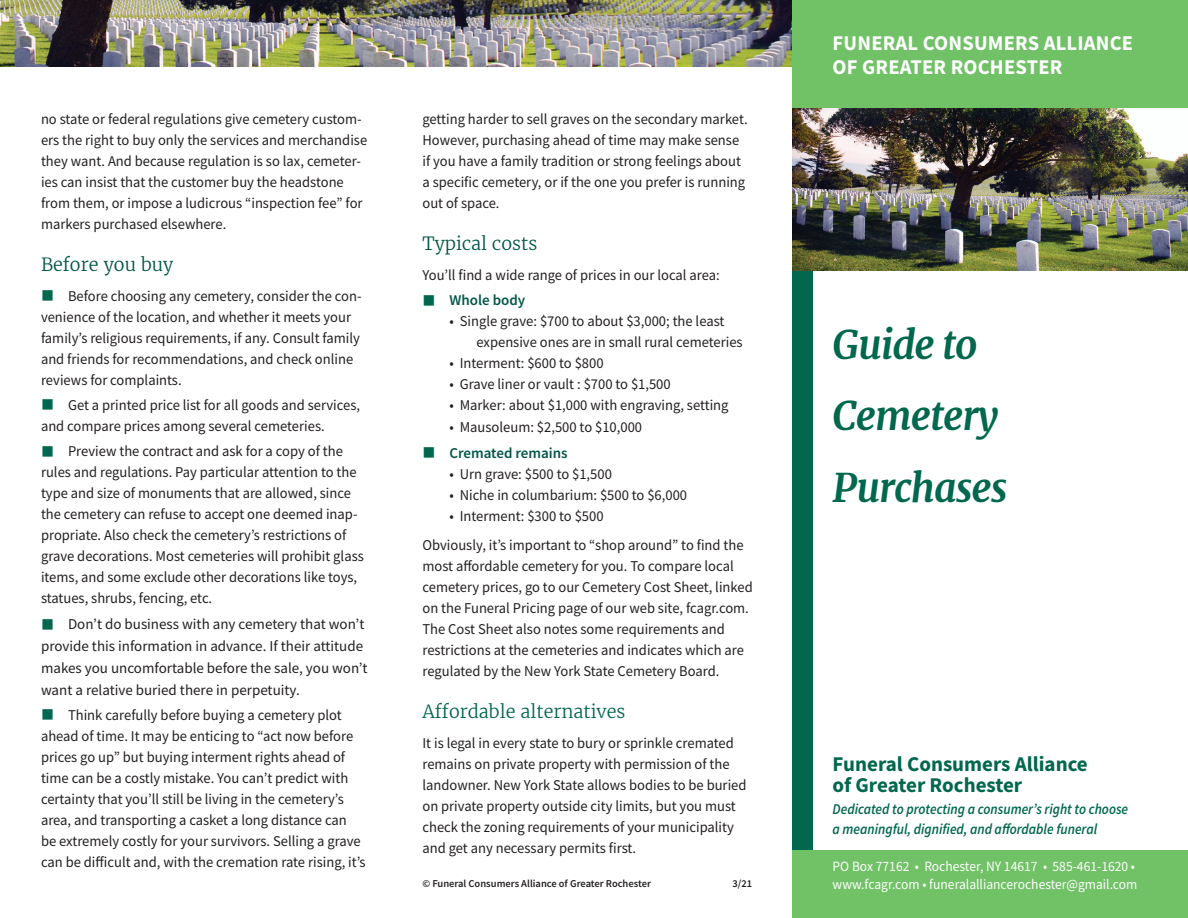
<style>
.page{position:relative;width:1188px;height:918px;background:#fff}
.page>*{position:absolute;margin:0;border:0;box-sizing:border-box;transform-origin:0 0}
.t1{font:italic 700 39px/71.4px "Merriweather";letter-spacing:-.025em;color:#01674d}
.t2{font:700 21px/24px "Source Sans Pro";letter-spacing:.01em;color:#fff}
.t3{font:700 21px/21px "Source Sans Pro";color:#01674d}
.t4{font:300 18px "Merriweather";color:#005746}
.t5{font:300 18px "Merriweather";color:#01674d}
.t6{font:15px/21px "Source Sans Pro";color:#231f20}
.t7{font:italic 600 15px/19.5px "Source Sans Pro";color:#01674d;scale:.9 1}
.t8{font:600 15px "Source Sans Pro";color:#005746}
.t9{font:14.25px/18px "Source Sans Pro";color:#fff;scale:.95 1}
.t10{font:600 10.5px "Source Sans Pro";color:#231f20}
.s1{color:#01674d}
</style>
<div class="page">
<div style="left:792px;top:265px;width:20px;height:586px;background:#01674d"></div>
<div style="left:792px;top:850px;width:396px;height:68px;background:#71c167"></div>
<div style="left:792px;top:0;width:396px;height:108px;background:#71c167"></div>
<img style="left:792px;top:108px;width:396px;height:162px">
<img style="left:0;top:0;width:792px;height:67px">
<p class="t6" style="left:41px;top:108px;width:328px">no state or federal regulations give cemetery custom&shy;ers the right to buy only the services and merchandise they want. And because regulation is so lax, cemeter&shy;ies can insist that the customer buy the headstone from them, or impose a ludicrous “inspection fee” for markers purchased elsewhere.</p>
<p class="t4" style="left:41px;top:253px;width:134px">Before you buy</p>
<p class="t6" style="left:41px;top:285px;width:322px"><span class="s1">■</span> Before choosing any cemetery, consider the con&shy;venience of the location, and whether it meets your family’s religious requirements, if any. Consult family and friends for recommendations, and check online reviews for complaints.</p>
<p class="t6" style="left:41px;top:394px;width:321px"><span class="s1">■</span> Get a printed price list for all goods and services, and compare prices among several cemeteries.</p>
<p class="t6" style="left:41px;top:441px;width:324px"><span class="s1">■</span> Preview the contract and ask for a copy of the rules and regulations. Pay particular attention to the type and size of monuments that are allowed, since the cemetery can refuse to accept one deemed inap&shy;propriate. Also check the cemetery’s restrictions of grave decorations. Most cemeteries will prohibit glass items, and some exclude other decorations like toys, statues, shrubs, fencing, etc.</p>
<p class="t6" style="left:41px;top:613px;width:328px;line-height:21.8px"><span class="s1">■</span> Don’t do business with any cemetery that won’t provide this information in advance. If their attitude makes you uncomfortable before the sale, you won’t want a relative buried there in perpetuity.</p>
<p class="t6" style="left:41px;top:704px;width:326px"><span class="s1">■</span> Think carefully before buying a cemetery plot ahead of time. It may be enticing to “act now before prices go up” but buying interment rights ahead of time can be a costly mistake. You can’t predict with certainty that you’ll still be living in the cemetery’s area, and transporting a casket a long distance can be extremely costly for your survivors. Selling a grave can be difficult and, with the cremation rate rising, it’s</p>
<p class="t6" style="left:422px;top:108px;width:327px">getting harder to sell graves on the secondary market.<br>However, purchasing ahead of time may make sense if you have a family tradition or strong feelings about a specific cemetery, or if the one you prefer is running out of space.</p>
<p class="t4" style="left:422px;top:232px;width:116px">Typical costs</p>
<p class="t6" style="left:422px;top:264px;width:299px">You’ll find a wide range of prices in our local area:</p>
<p class="t8" style="left:422px;top:291px;width:104px"><span class="s1">■</span> Whole body</p>
<p class="t6" style="left:476px;top:311px;width:268px;text-indent:-27px">• Single grave: $700 to about $3,000; the least expensive ones are in small rural cemeteries</p>
<p class="t6" style="left:449px;top:353px;width:156px">• Interment: $600 to $800</p>
<p class="t6" style="left:449px;top:374px;width:223px">• Grave liner or vault : $700 to $1,500</p>
<p class="t6" style="left:449px;top:395px;width:281px">• Marker: about $1,000 with engraving, setting</p>
<p class="t6" style="left:449px;top:416px;width:194px">• Mausoleum: $2,500 to $10,000</p>
<p class="t8" style="left:422px;top:443px;width:147px"><span class="s1">■</span> Cremated remains</p>
<p class="t6" style="left:449px;top:463px;width:164px">• Urn grave: $500 to $1,500</p>
<p class="t6" style="left:449px;top:484px;width:239px">• Niche in columbarium: $500 to $6,000</p>
<p class="t6" style="left:422px;top:501px;width:323px;line-height:29.7px;text-indent:27px">• Interment: $300 to $500<br>Obviously, it’s important to “shop around” to find the</p>
<p class="t6" style="left:422px;top:556px;width:332px">most affordable cemetery for you. To compare local cemetery prices, go to our Cemetery Cost Sheet, linked on the Funeral Pricing page of our web site, fcagr.com.<br>The Cost Sheet also notes some requirements and restrictions at the cemeteries and indicates which are regulated by the New York State Cemetery Board.</p>
<p class="t5" style="left:422px;top:701px;width:204px">Affordable alternatives</p>
<p class="t6" style="left:422px;top:732px;width:326px">It is legal in every state to bury or sprinkle cremated remains on private property with permission of the landowner. New York State allows bodies to be buried on private property outside city limits, but you must check the zoning requirements of your municipality and get any necessary permits first.</p>
<p class="t10" style="left:422px;top:877px;width:230px">© Funeral Consumers Alliance of Greater Rochester</p>
<p class="t10" style="left:732px;top:877px;width:21px">3/21</p>
<h2 class="t2" style="left:833px;top:30px;width:302px">FUNERAL CONSUMERS ALLIANCE<br>OF GREATER ROCHESTER</h2>
<h1 class="t1" style="left:833px;top:309px;width:176px">Guide to<br>Cemetery<br>Purchases</h1>
<h2 class="t3" style="left:833px;top:753px;width:257px">Funeral Consumers Alliance of Greater Rochester</h2>
<p class="t7" style="left:833px;top:799px;width:330px">Dedicated to protecting a consumer’s right to choose a meaningful, dignified, and affordable funeral</p>
<p class="t9" style="left:833px;top:857px;width:322px">PO Box 77162 • Rochester, NY 14617 • 585-461-1620 • www.fcagr.com • funeralalliancerochester@gmail.com</p>
</div>
